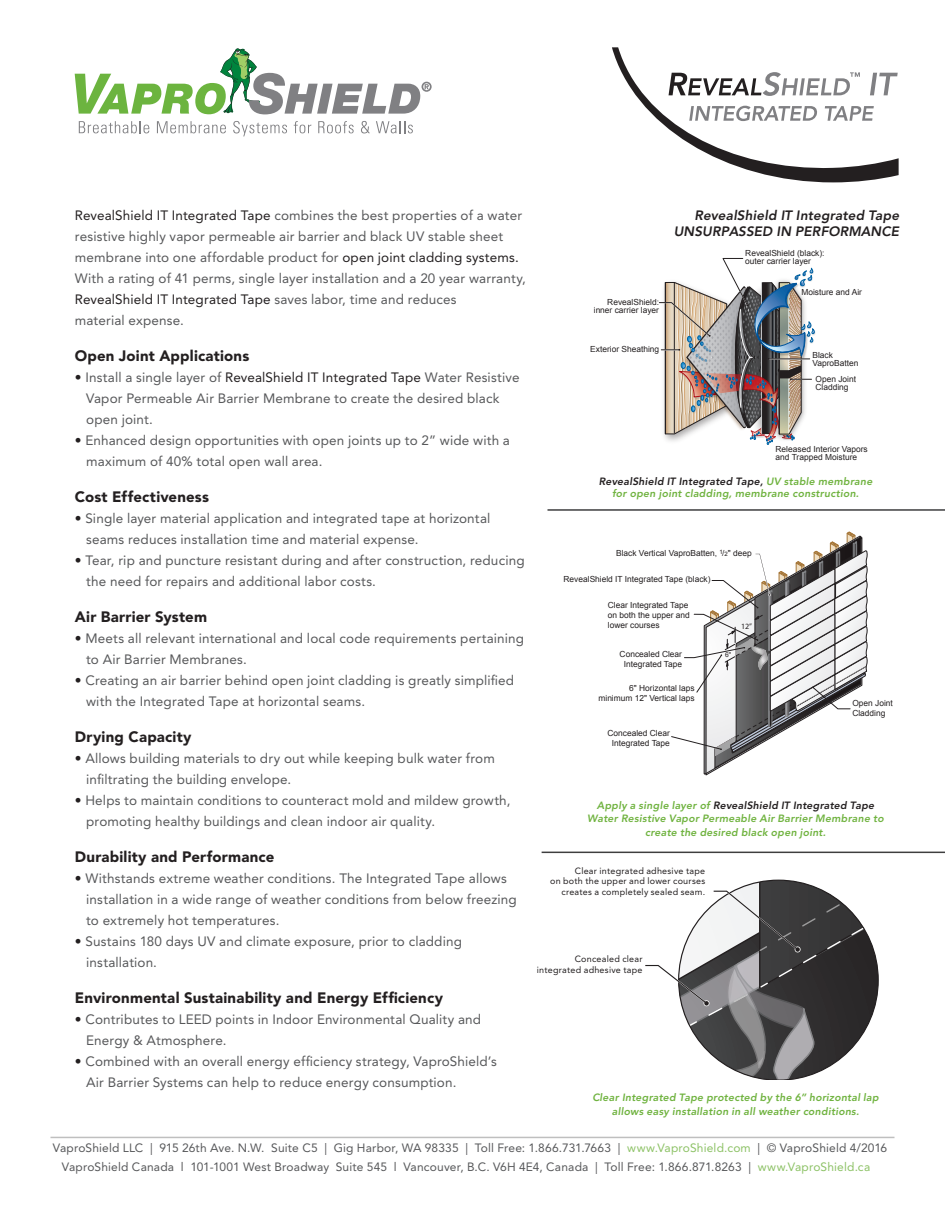
<style>
.page{position:relative;width:945px;height:1215px;background:#fff}
.page>*{position:absolute;margin:0;border:0;box-sizing:border-box;transform-origin:0 0}
.t1{font:900 15px "Avenir LT Std";letter-spacing:.015em;color:#231f20}
.t2{font:13.5px/21px "Avenir LT Std";letter-spacing:.01em;color:#57585a}
.t3{font:italic 800 13.5px "Avenir LT";letter-spacing:.01em;color:#231f20}
.t4{font:12px "Avenir LT Std";letter-spacing:.015em;color:#57585a}
.t5{font:italic 800 10.5px/13.5px "Avenir LT";letter-spacing:.02em;color:#70b340;text-align:center}
.t6{font:9px/10.5px "Avenir LT Std";letter-spacing:.025em;color:#231f20;text-align:right}
.t7{font:8.4px/10.1px "Arial";color:#231f20}
.t8{font:8.1px "Myriad Pro";color:#231f20}
.t9{font:6.75px "Arial";color:#231f20}
.s1{color:#231f20}
.s2{font-size:6px}
.s3{color:#8dc266}
</style>
<div class="page">
<hr style="left:548px;top:509px;width:397px;height:2px;background:#3e3e3f">
<hr style="left:542px;top:852px;width:403px;height:1px;background:#3e3e3f">
<img style="left:659px;top:258px;width:156px;height:187px">
<svg style="left:671px;top:531px;width:197px;height:244px"></svg>
<hr style="left:50px;top:1137px;width:845px;height:1px;background:#bfbfbf">
<svg style="left:79px;top:121px;width:70px;height:12px"></svg>
<svg style="left:157px;top:121px;width:69px;height:12px"></svg>
<svg style="left:233px;top:121px;width:54px;height:15px"></svg>
<svg style="left:294px;top:121px;width:17px;height:12px"></svg>
<svg style="left:318px;top:121px;width:36px;height:12px"></svg>
<svg style="left:361px;top:121px;width:9px;height:12px"></svg>
<svg style="left:376px;top:121px;width:37px;height:12px"></svg>
<svg style="left:75px;top:48px;width:357px;height:66px"></svg>
<svg style="left:645px;top:880px;width:233px;height:200px"></svg>
<svg style="left:612px;top:47px;width:287px;height:135px"></svg>
<p class="t2" style="left:75px;top:205px;width:449px"><span class="s1">RevealShield IT Integrated Tape</span> combines the best properties of a water resistive highly vapor permeable air barrier and black UV stable sheet membrane into one affordable product for <span class="s1">open joint cladding systems.</span></p>
<p class="t2" style="left:75px;top:268px;width:453px">With a rating of 41 perms, single layer installation and a 20 year warranty,</p>
<p class="t2" style="left:75px;top:289px;width:383px"><span class="s1">RevealShield IT Integrated Tape</span> saves labor, time and reduces material expense.</p>
<p class="t1" style="left:75px;top:347px;width:176px">Open Joint Applications</p>
<p class="t2" style="left:86px;top:367px;width:435px;text-indent:-11px"><span class="s1">•</span> Install a single layer of <span class="s1">RevealShield IT Integrated Tape</span> Water Resistive<br>Vapor Permeable Air Barrier Membrane to create the desired black open joint.</p>
<p class="t2" style="left:75px;top:430px;width:437px"><span class="s1">•</span> Enhanced design opportunities with open joints up to 2” wide with a</p>
<p class="t2" style="left:86px;top:451px;width:238px">maximum of 40% total open wall area.</p>
<p class="t1" style="left:75px;top:488px;width:136px">Cost Effectiveness</p>
<p class="t2" style="left:75px;top:508px;width:417px"><span class="s1">•</span> Single layer material application and integrated tape at horizontal</p>
<p class="t2" style="left:86px;top:529px;width:334px">seams reduces installation time and material expense.</p>
<p class="t2" style="left:75px;top:550px;width:451px"><span class="s1">•</span> Tear, rip and puncture resistant during and after construction, reducing</p>
<p class="t2" style="left:86px;top:571px;width:291px">the need for repairs and additional labor costs.</p>
<p class="t1" style="left:75px;top:608px;width:134px">Air Barrier System</p>
<p class="t2" style="left:86px;top:628px;width:440px;text-indent:-11px"><span class="s1">•</span> Meets all relevant international and local code requirements pertaining to Air Barrier Membranes.</p>
<p class="t2" style="left:86px;top:670px;width:430px;text-indent:-11px"><span class="s1">•</span> Creating an air barrier behind open joint cladding is greatly simplified with the Integrated Tape at horizontal seams.</p>
<p class="t1" style="left:75px;top:728px;width:118px">Drying Capacity</p>
<p class="t2" style="left:75px;top:748px;width:422px"><span class="s1">•</span> Allows building materials to dry out while keeping bulk water from</p>
<p class="t2" style="left:86px;top:769px;width:207px">infiltrating the building envelope.</p>
<p class="t2" style="left:75px;top:790px;width:437px"><span class="s1">•</span> Helps to maintain conditions to counteract mold and mildew growth,</p>
<p class="t2" style="left:86px;top:811px;width:351px">promoting healthy buildings and clean indoor air quality.</p>
<p class="t1" style="left:75px;top:848px;width:201px">Durability and Performance</p>
<p class="t2" style="left:75px;top:868px;width:433px"><span class="s1">•</span> Withstands extreme weather conditions. The Integrated Tape allows</p>
<p class="t2" style="left:86px;top:889px;width:432px">installation in a wide range of weather conditions from below freezing</p>
<p class="t2" style="left:86px;top:910px;width:195px">to extremely hot temperatures.</p>
<p class="t2" style="left:75px;top:931px;width:389px"><span class="s1">•</span> Sustains 180 days UV and climate exposure, prior to cladding</p>
<p class="t2" style="left:86px;top:952px;width:72px">installation.</p>
<p class="t1" style="left:75px;top:989px;width:370px">Environmental Sustainability and Energy Efficiency</p>
<p class="t2" style="left:75px;top:1009px;width:408px"><span class="s1">•</span> Contributes to LEED points in Indoor Environmental Quality and</p>
<p class="t2" style="left:86px;top:1030px;width:142px">Energy &amp; Atmosphere.</p>
<p class="t2" style="left:86px;top:1051px;width:412px;text-indent:-11px"><span class="s1">•</span> Combined with an overall energy efficiency strategy, VaproShield’s<br>Air Barrier Systems can help to reduce energy consumption.</p>
<p class="t3" style="left:694px;top:207px;width:206px">RevealShield IT Integrated Tape</p>
<p class="t3" style="left:674px;top:223px;width:227px">UNSURPASSED IN PERFORMANCE</p>
<p class="t7" style="left:745px;top:248px;width:81px;line-height:8.4px">RevealShield (black): outer carrier layer</p>
<p class="t7" style="left:594px;top:297px;width:67px;line-height:8.4px;text-align:right">RevealShield: inner carrier layer</p>
<p class="t7" style="left:590px;top:344px;width:71px">Exterior Sheathing</p>
<p class="t7" style="left:801px;top:287px;width:62px">Moisture and Air</p>
<p class="t7" style="left:812px;top:351px;width:48px;line-height:8.4px">Black<br>VaproBatten</p>
<p class="t7" style="left:815px;top:374px;width:42px;line-height:8.4px">Open Joint<br>Cladding</p>
<p class="t7" style="left:776px;top:445px;width:94px;line-height:8.4px">Released Interior Vapors and Trapped Moisture</p>
<p class="t5" style="left:599px;top:475px;width:275px;line-height:12px"><span class="s1">RevealShield IT Integrated Tape,</span> UV stable membrane for open joint cladding, membrane construction.</p>
<p class="t7" style="left:616px;top:548px;width:137px">Black Vertical VaproBatten, <sup>1</sup>/<span class="s2">2</span>" deep</p>
<p class="t7" style="left:564px;top:575px;width:148px">RevealShield IT Integrated Tape (black)</p>
<p class="t7" style="left:608px;top:600px;width:84px">Clear Integrated Tape on both the upper and lower courses</p>
<p class="t7" style="left:620px;top:649px;width:64px;text-align:center">Concealed Clear<br>Integrated Tape</p>
<p class="t7" style="left:598px;top:683px;width:98px;text-align:right">6" Horizontal laps minimum 12" Vertical laps</p>
<p class="t7" style="left:607px;top:728px;width:64px;text-align:center">Concealed Clear<br>Integrated Tape</p>
<p class="t9" style="left:725px;top:650px;width:8px">6"</p>
<p class="t8" style="left:741px;top:622px;width:13px">12”</p>
<p class="t7" style="left:852px;top:698px;width:42px">Open Joint<br>Cladding</p>
<p class="t5" style="left:587px;top:798px;width:298px">Apply a single layer of <span class="s1">RevealShield IT Integrated Tape<br></span>Water Resistive Vapor Permeable Air Barrier Membrane to create the desired black open joint.</p>
<p class="t6" style="left:575px;top:865px;width:132px">Clear integrated adhesive tape</p>
<p class="t6" style="left:550px;top:876px;width:157px">on both the upper and lower courses creates a completely sealed seam.</p>
<p class="t6" style="left:575px;top:954px;width:69px">Concealed clear</p>
<p class="t6" style="left:537px;top:964px;width:107px">integrated adhesive tape</p>
<p class="t5" style="left:592px;top:1091px;width:288px">Clear Integrated Tape protected by the 6” horizontal lap allows easy installation in all weather conditions.</p>
<p class="t4" style="left:53px;top:1141px;width:836px">VaproShield LLC | 915 26th Ave. N.W. Suite C5 | Gig Harbor, WA 98335 | Toll Free: 1.866.731.7663 | <span class="s3">www.VaproShield.com</span> | © VaproShield 4/2016</p>
<p class="t4" style="left:62px;top:1160px;width:810px">VaproShield Canada l 101-1001 West Broadway Suite 545 l Vancouver, B.C. V6H 4E4, Canada | Toll Free: 1.866.871.8263 | <span class="s3">www.VaproShield.ca</span></p>
</div>
